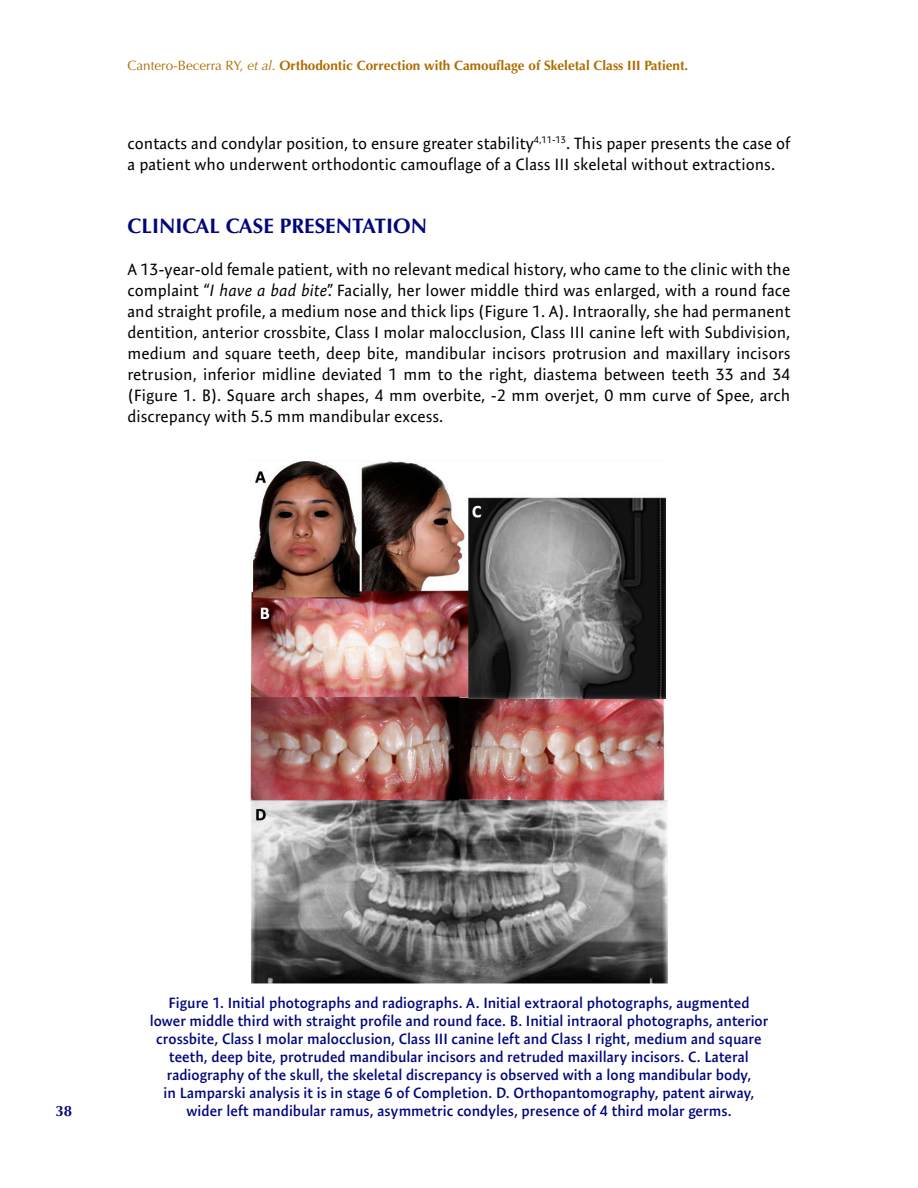
<style>
.page{position:relative;width:918px;height:1188px;background:#fff}
.page>*{position:absolute;margin:0;border:0;box-sizing:border-box;transform-origin:0 0}
.titulo_1{font:700 21px "Optima";color:#00077c}
.texto_ss_ingles{font:16.5px/21px "Expo Sans Pro";color:#000;text-align:justify}
.texto_ingles{font:16.5px/21px "Expo Sans Pro";color:#000}
.pie_de_figura{font:600 15px/18px "Expo Sans Pro";color:#00077c;text-align:center}
.t1{font:700 15px "Optima";color:#00077c}
.t2{font:700 13.5px "Optima";color:#af6c00}
.s1{font-weight:400}
.s2{font-weight:400;font-style:italic}
.s3{font-style:italic}
</style>
<div class="page">
<img style="left:250px;top:461px;width:418px;height:522px">
<p class="t2" style="left:128px;top:58px;width:562px"><span class="s1">Cantero-Becerra RY,</span> <span class="s2">et al</span><span class="s1">.</span> Orthodontic Correction with Camouflage of Skeletal Class III Patient.</p>
<p class="texto_ingles" style="left:128px;top:132px;width:664px">contacts and condylar position, to ensure greater stability<sup>4,11-13</sup>. This paper presents the case of a patient who underwent orthodontic camouflage of a Class III skeletal without extractions.</p>
<p class="titulo_1" style="left:128px;top:213px;width:301px">CLINICAL CASE PRESENTATION</p>
<p class="texto_ss_ingles" style="left:128px;top:258px;width:664px">A 13-year-old female patient, with no relevant medical history, who came to the clinic with the complaint “<span class="s3">I have a bad bite</span>”. Facially, her lower middle third was enlarged, with a round face and straight profile, a medium nose and thick lips (Figure 1. A). Intraorally, she had permanent dentition, anterior crossbite, Class I molar malocclusion, Class III canine left with Subdivision, medium and square teeth, deep bite, mandibular incisors protrusion and maxillary incisors retrusion, inferior midline deviated 1 mm to the right, diastema between teeth 33 and 34 (Figure 1. B). Square arch shapes, 4 mm overbite, -2 mm overjet, 0 mm curve of Spee, arch discrepancy with 5.5 mm mandibular excess.</p>
<p class="t1" style="left:55px;top:1102px;width:18px">38</p>
<p class="pie_de_figura" style="left:150px;top:993px;width:620px">Figure 1. Initial photographs and radiographs. A. Initial extraoral photographs, augmented lower middle third with straight profile and round face. B. Initial intraoral photographs, anterior crossbite, Class I molar malocclusion, Class III canine left and Class I right, medium and square teeth, deep bite, protruded mandibular incisors and retruded maxillary incisors. C. Lateral radiography of the skull, the skeletal discrepancy is observed with a long mandibular body,<br>in Lamparski analysis it is in stage 6 of Completion. D. Orthopantomography, patent airway, wider left mandibular ramus, asymmetric condyles, presence of 4 third molar germs.</p>
</div>
